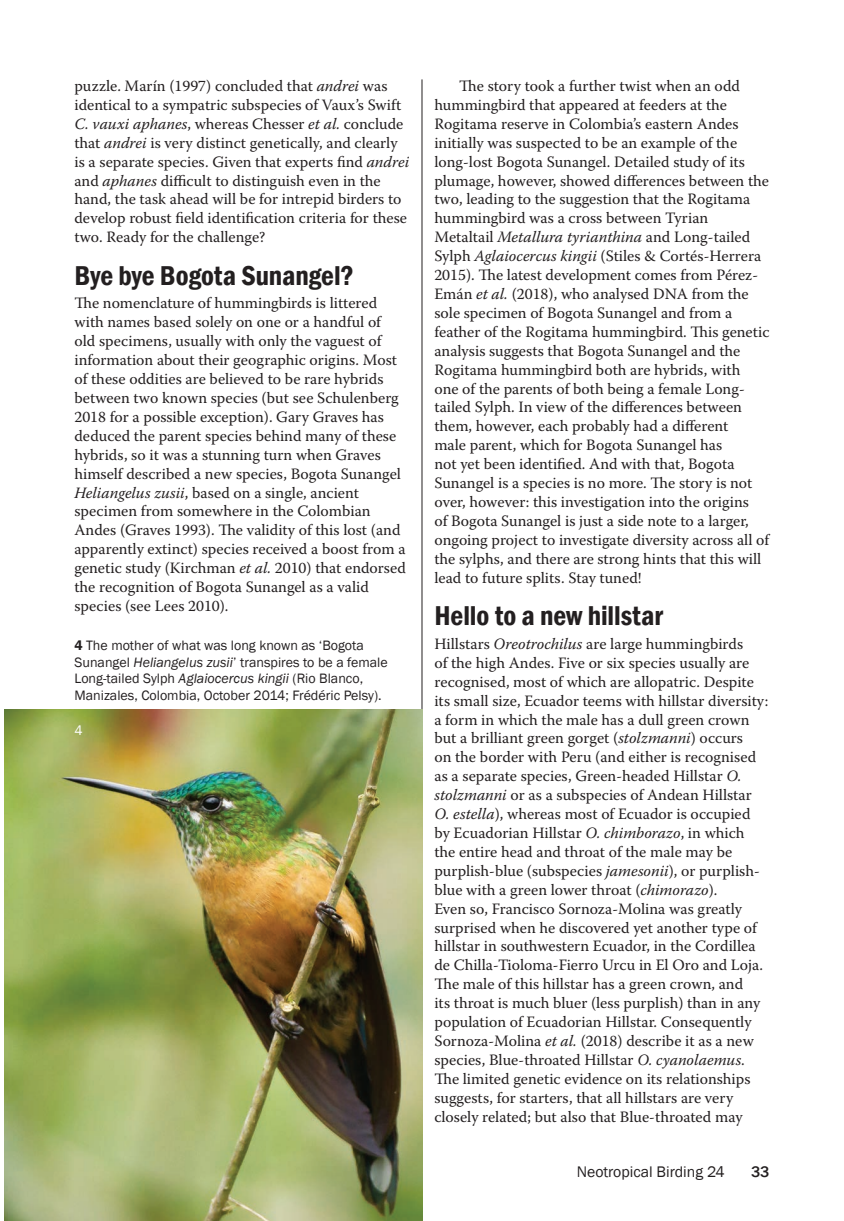
<style>
.page{position:relative;width:844px;height:1221px;background:#fff}
.page>*{position:absolute;margin:0;border:0;box-sizing:border-box;transform-origin:0 0}
.t1{font:600 condensed 28px "Franklin Gothic";letter-spacing:-.005em;color:#231f20}
.t2{font:15.75px/18.9px "Warnock Pro";color:#231f20}
.t3{font:15.75px "Franklin Gothic";color:#231f20}
.t4{font:500 15.75px "Franklin Gothic";color:#231f20}
.t5{font:14px/16.6px "Franklin Gothic";color:#231f20}
.t6{font:14px "Franklin Gothic";color:#fff}
.s1{font-style:italic}
.s2{font-weight:600}
</style>
<div class="page">
<hr style="left:421px;top:79px;width:1px;height:630px;background:#231f20">
<img style="left:5px;top:709px;width:417px;height:511px">
<p class="t2" style="left:74px;top:76px;width:336px">puzzle. Marín (1997) concluded that <span class="s1">andrei</span> was identical to a sympatric subspecies of Vaux’s Swift <span class="s1">C. vauxi aphanes</span>, whereas Chesser <span class="s1">et al.</span> conclude that <span class="s1">andrei</span> is very distinct genetically, and clearly is a separate species. Given that experts find <span class="s1">andrei </span>and <span class="s1">aphanes</span> difficult to distinguish even in the hand, the task ahead will be for intrepid birders to develop robust field identification criteria for these two. Ready for the challenge?</p>
<h1 class="t1" style="left:74px;top:256px;width:281px">Bye bye Bogota Sunangel?</h1>
<p class="t2" style="left:74px;top:293px;width:333px">The nomenclature of hummingbirds is littered with names based solely on one or a handful of<br>old specimens, usually with only the vaguest of information about their geographic origins. Most of these oddities are believed to be rare hybrids between two known species (but see Schulenberg 2018 for a possible exception). Gary Graves has deduced the parent species behind many of these hybrids, so it was a stunning turn when Graves himself described a new species, Bogota Sunangel <span class="s1">Heliangelus zusii</span>, based on a single, ancient specimen from somewhere in the Colombian Andes (Graves 1993). The validity of this lost (and apparently extinct) species received a boost from a genetic study (Kirchman <span class="s1">et al.</span> 2010) that endorsed the recognition of Bogota Sunangel as a valid species (see Lees 2010).</p>
<p class="t5" style="left:74px;top:637px;width:315px"><span class="s2">4</span> The mother of what was long known as ‘Bogota Sunangel <span class="s1">Heliangelus zusii</span>’ transpires to be a female Long-tailed Sylph <span class="s1">Aglaiocercus kingii</span> (Rio Blanco, Manizales, Colombia, October 2014; Frédéric Pelsy).</p>
<p class="t6" style="left:74px;top:721px;width:10px">4</p>
<p class="t2" style="left:434px;top:76px;width:336px;text-indent:25px">The story took a further twist when an odd hummingbird that appeared at feeders at the Rogitama reserve in Colombia’s eastern Andes initially was suspected to be an example of the long-lost Bogota Sunangel. Detailed study of its plumage, however, showed differences between the two, leading to the suggestion that the Rogitama hummingbird was a cross between Tyrian Metaltail <span class="s1">Metallura tyrianthina</span> and Long-tailed Sylph <span class="s1">Aglaiocercus kingii</span> (Stiles &amp; Cortés-Herrera 2015). The latest development comes from Pérez-Emán <span class="s1">et al.</span> (2018), who analysed DNA from the sole specimen of Bogota Sunangel and from a feather of the Rogitama hummingbird. This genetic analysis suggests that Bogota Sunangel and the Rogitama hummingbird both are hybrids, with<br>one of the parents of both being a female Long&shy;tailed Sylph. In view of the differences between them, however, each probably had a different<br>male parent, which for Bogota Sunangel has<br>not yet been identified. And with that, Bogota Sunangel is a species is no more. The story is not over, however: this investigation into the origins<br>of Bogota Sunangel is just a side note to a larger, ongoing project to investigate diversity across all of the sylphs, and there are strong hints that this will lead to future splits. Stay tuned!</p>
<h1 class="t1" style="left:434px;top:597px;width:230px">Hello to a new hillstar</h1>
<p class="t2" style="left:434px;top:634px;width:335px">Hillstars <span class="s1">Oreotrochilus</span> are large hummingbirds<br>of the high Andes. Five or six species usually are recognised, most of which are allopatric. Despite its small size, Ecuador teems with hillstar diversity: a form in which the male has a dull green crown but a brilliant green gorget (<span class="s1">stolzmanni</span>) occurs<br>on the border with Peru (and either is recognised as a separate species, Green-headed Hillstar <span class="s1">O. stolzmanni</span> or as a subspecies of Andean Hillstar <span class="s1">O. estella</span>), whereas most of Ecuador is occupied by Ecuadorian Hillstar <span class="s1">O. chimborazo</span>, in which the entire head and throat of the male may be purplish-blue (subspecies <span class="s1">jamesonii</span>), or purplish&shy;blue with a green lower throat (<span class="s1">chimorazo</span>).<br>Even so, Francisco Sornoza-Molina was greatly surprised when he discovered yet another type of hillstar in southwestern Ecuador, in the Cordillea de Chilla-Tioloma-Fierro Urcu in El Oro and Loja.<br>The male of this hillstar has a green crown, and<br>its throat is much bluer (less purplish) than in any population of Ecuadorian Hillstar. Consequently Sornoza-Molina <span class="s1">et al.</span> (2018) describe it as a new species, Blue-throated Hillstar <span class="s1">O. cyanolaemus</span>.<br>The limited genetic evidence on its relationships suggests, for starters, that all hillstars are very closely related; but also that Blue-throated may</p>
<p class="t3" style="left:576px;top:1161px;width:149px">Neotropical Birding 24</p>
<p class="t4" style="left:750px;top:1161px;width:20px">33</p>
</div>
